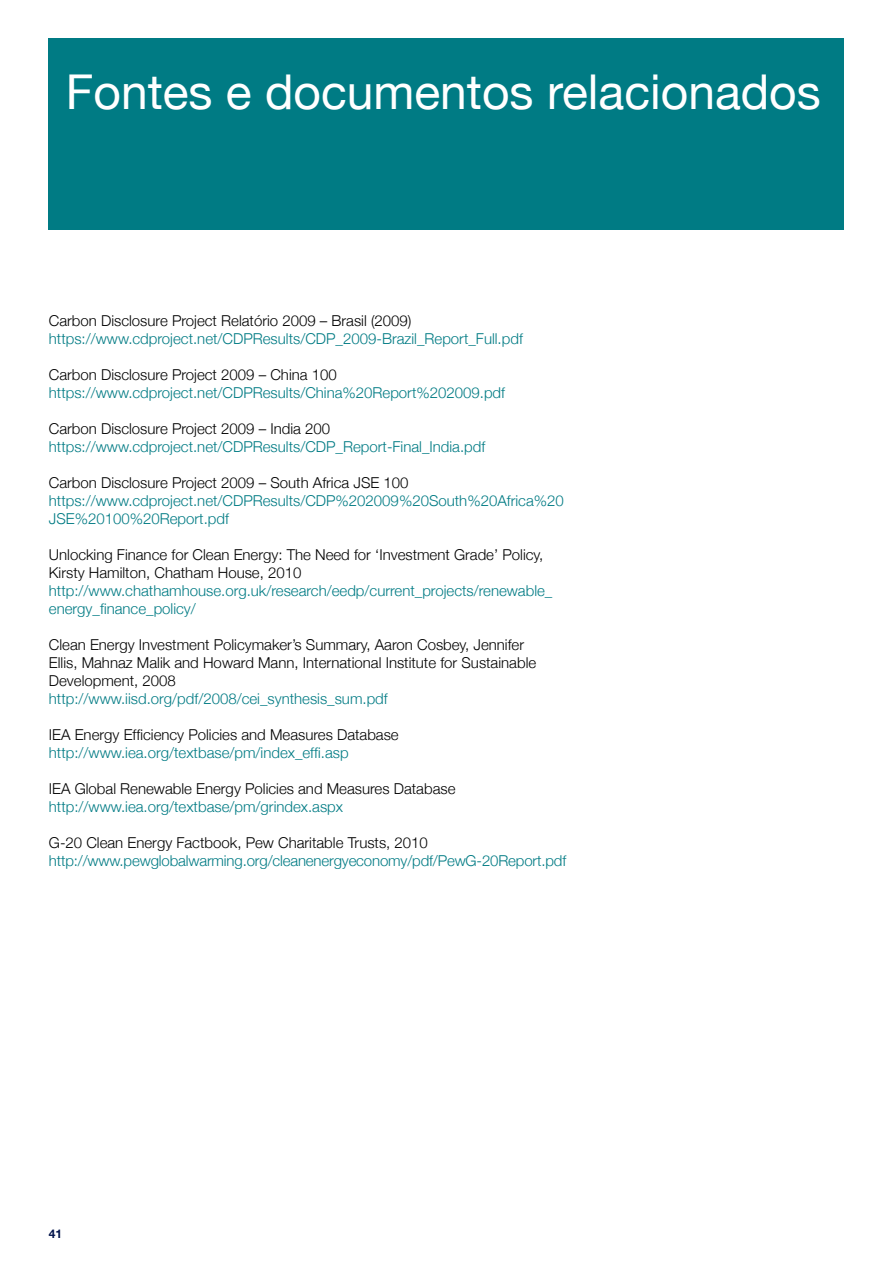
<style>
.page{position:relative;width:893px;height:1263px;background:#fff}
.page>*{position:absolute;margin:0;border:0;box-sizing:border-box;transform-origin:0 0}
.t1{font:48px "Helvetica Neue";color:#fff}
.t2{font:300 15px/18px "Helvetica Neue";color:#007b84}
.t3{font:300 15px/18px "Helvetica Neue";color:#000}
.t4{font:700 12px "Helvetica Neue";color:#00124a}
</style>
<div class="page">
<div style="left:49px;top:38px;width:795px;height:192px;background:#007b84"></div>
<h1 class="t1" style="left:66px;top:64px;width:756px">Fontes e documentos relacionados</h1>
<p class="t3" style="left:49px;top:312px;width:364px">Carbon Disclosure Project Relatório 2009 – Brasil (2009)</p>
<p class="t2" style="left:49px;top:330px;width:475px">https://www.cdproject.net/CDPResults/CDP_2009-Brazil_Report_Full.pdf</p>
<p class="t3" style="left:49px;top:366px;width:289px">Carbon Disclosure Project 2009 – China 100</p>
<p class="t2" style="left:49px;top:384px;width:458px">https://www.cdproject.net/CDPResults/China%20Report%202009.pdf</p>
<p class="t3" style="left:49px;top:420px;width:283px">Carbon Disclosure Project 2009 – India 200</p>
<p class="t2" style="left:49px;top:438px;width:438px">https://www.cdproject.net/CDPResults/CDP_Report-Final_India.pdf</p>
<p class="t3" style="left:49px;top:474px;width:361px">Carbon Disclosure Project 2009 – South Africa JSE 100</p>
<p class="t2" style="left:49px;top:492px;width:516px">https://www.cdproject.net/CDPResults/CDP%202009%20South%20Africa%20<br>JSE%20100%20Report.pdf</p>
<p class="t3" style="left:49px;top:546px;width:496px">Unlocking Finance for Clean Energy: The Need for ‘Investment Grade’ Policy,<br>Kirsty Hamilton, Chatham House, 2010</p>
<p class="t2" style="left:49px;top:582px;width:505px">http://www.chathamhouse.org.uk/research/eedp/current_projects/renewable_ energy_finance_policy/</p>
<p class="t3" style="left:49px;top:636px;width:489px">Clean Energy Investment Policymaker’s Summary, Aaron Cosbey, Jennifer<br>Ellis, Mahnaz Malik and Howard Mann, International Institute for Sustainable<br>Development, 2008</p>
<p class="t2" style="left:49px;top:690px;width:340px">http://www.iisd.org/pdf/2008/cei_synthesis_sum.pdf</p>
<p class="t3" style="left:49px;top:726px;width:351px">IEA Energy Efficiency Policies and Measures Database</p>
<p class="t2" style="left:49px;top:744px;width:301px">http://www.iea.org/textbase/pm/index_effi.asp</p>
<p class="t3" style="left:49px;top:780px;width:408px">IEA Global Renewable Energy Policies and Measures Database</p>
<p class="t2" style="left:49px;top:798px;width:296px">http://www.iea.org/textbase/pm/grindex.aspx</p>
<p class="t3" style="left:49px;top:834px;width:381px">G-20 Clean Energy Factbook, Pew Charitable Trusts, 2010</p>
<p class="t2" style="left:49px;top:852px;width:519px">http://www.pewglobalwarming.org/cleanenergyeconomy/pdf/PewG-20Report.pdf</p>
<p class="t4" style="left:49px;top:1226px;width:15px">41</p>
</div>
